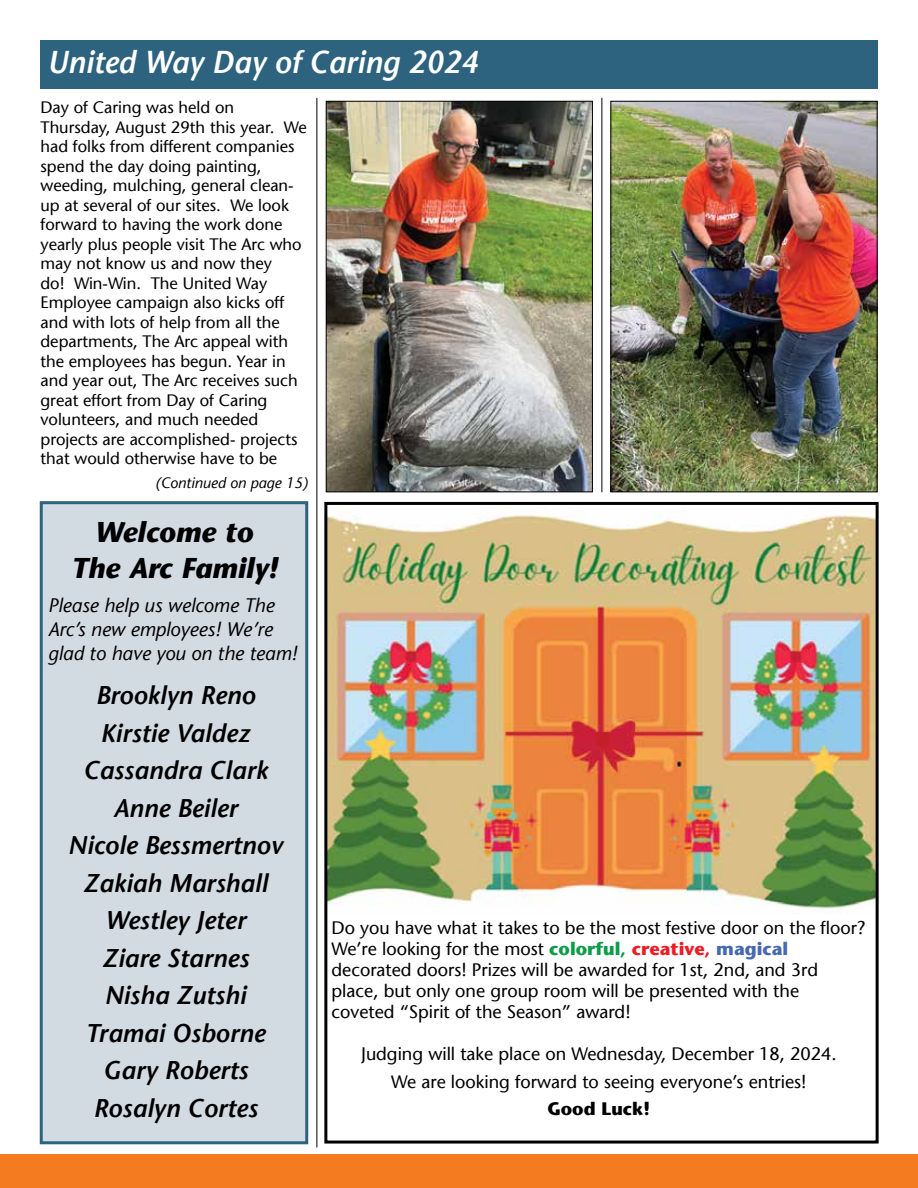
<style>
.page{position:relative;width:918px;height:1188px;background:#fff}
.page>*{position:absolute;margin:0;border:0;box-sizing:border-box;transform-origin:0 0}
.t1{font:italic 600 31.5px "Stone Sans Std";color:#fff}
.t2{font:italic 700 28.5px/36px "Stone Sans Std";color:#000;text-align:center}
.t3{font:italic 600 25.5px/37.5px "Stone Sans Std";color:#000;text-align:center}
.t4{font:italic 500 19.5px/24px "Stone Sans Std";color:#000}
.t5{font:500 18px/21px "Stone Sans Std";color:#000}
.t6{font:700 18px "Stone Sans";color:#000}
.t7{font:500 16.5px/19.5px "Stone Sans Std";color:#000}
.t8{font:italic 500 15px "Stone Sans Std";color:#000}
.s1{font-family:"Stone Sans";font-weight:700;color:#0e9c49}
.s2{font-family:"Stone Sans";font-weight:700;color:#ed1d24}
.s3{font-family:"Stone Sans";font-weight:700;color:#4769b2}
</style>
<div class="page">
<div style="left:0;top:1155px;width:918px;height:33px;background:#f47b20"></div>
<div style="left:40px;top:40px;width:838px;height:49px;background:#2d637f"></div>
<hr style="left:316px;top:98px;width:1px;height:1050px;background:#000">
<img style="left:328px;top:514px;width:547px;height:395px">
<div style="left:324px;top:502px;width:555px;height:642px;border:3px solid #000"></div>
<div style="left:40px;top:501px;width:268px;height:643px;background:#d2dae2;border:3px solid #2d637f"></div>
<img style="left:328px;top:103px;width:263px;height:387px">
<div style="left:326px;top:101px;width:267px;height:391px;border:1px solid #000"></div>
<img style="left:612px;top:103px;width:264px;height:387px">
<div style="left:610px;top:101px;width:268px;height:391px;border:1px solid #000"></div>
<hr style="left:602px;top:98px;width:1px;height:394px;background:#000">
<h1 class="t1" style="left:48px;top:43px;width:432px">United Way Day of Caring 2024</h1>
<p class="t7" style="left:40px;top:98px;width:268px">Day of Caring was held on<br>Thursday, August 29th this year. We had folks from different companies spend the day doing painting, weeding, mulching, general clean&shy;up at several of our sites. We look forward to having the work done yearly plus people visit The Arc who may not know us and now they<br>do! Win-Win. The United Way<br>Employee campaign also kicks off and with lots of help from all the departments, The Arc appeal with the employees has begun. Year in and year out, The Arc receives such great effort from Day of Caring volunteers, and much needed projects are accomplished- projects that would otherwise have to be</p>
<p class="t8" style="left:156px;top:474px;width:154px">(Continued on page 15)</p>
<h2 class="t2" style="left:71px;top:514px;width:207px">Welcome to<br>The Arc Family!</h2>
<p class="t4" style="left:48px;top:593px;width:251px">Please help us welcome The<br>Arc’s new employees! We’re glad to have you on the team!</p>
<h3 class="t3" style="left:68px;top:677px;width:216px">Brooklyn Reno<br>Kirstie Valdez<br>Cassandra Clark<br>Anne Beiler<br>Nicole Bessmertnov<br>Zakiah Marshall<br>Westley Jeter<br>Ziare Starnes<br>Nisha Zutshi<br>Tramai Osborne<br>Gary Roberts<br>Rosalyn Cortes</h3>
<p class="t5" style="left:332px;top:917px;width:535px">Do you have what it takes to be the most festive door on the floor?<br>We’re looking for the most <span class="s1">colorful,</span> <span class="s2">creative,</span> <span class="s3">magical </span>decorated doors! Prizes will be awarded for 1st, 2nd, and 3rd place, but only one group room will be presented with the coveted “Spirit of the Season” award!</p>
<p class="t5" style="left:361px;top:1040px;width:477px;line-height:27.8px;text-align:center">Judging will take place on Wednesday, December 18, 2024.<br>We are looking forward to seeing everyone’s entries!</p>
<p class="t6" style="left:547px;top:1098px;width:104px">Good Luck!</p>
</div>
